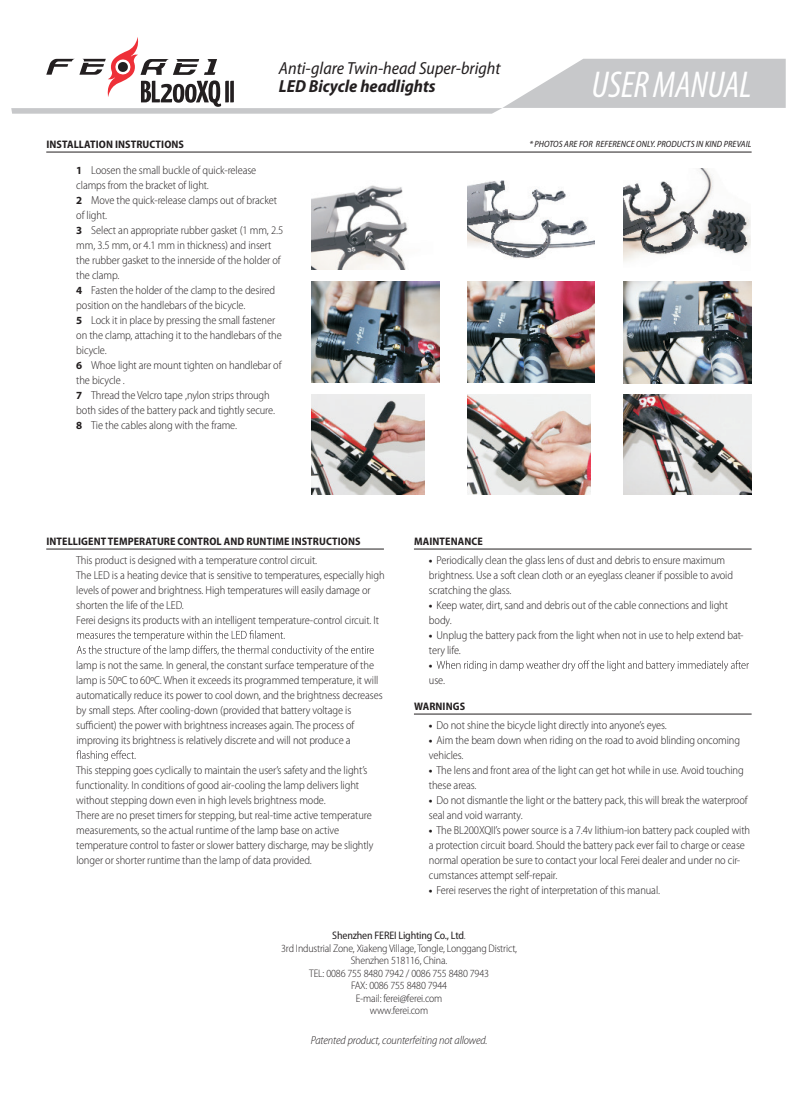
<style>
.page{position:relative;width:797px;height:1105px;background:#fff}
.page>*{position:absolute;margin:0;border:0;box-sizing:border-box;transform-origin:0 0}
.t1{font:italic condensed 37.5px "Myriad Pro";letter-spacing:-.005em;color:#fff}
.t2{font:italic semi-condensed 17.5px "Myriad Pro";color:#231f20}
.t3{font:italic 700 semi-condensed 17.5px "Myriad Pro";color:#231f20}
.t4{font:300 semi-condensed 11.5px/15px "Myriad Pro";letter-spacing:-.01em;color:#231f20}
.t5{font:italic 300 semi-condensed 11.5px "Myriad Pro";letter-spacing:-.01em;color:#231f20}
.t6{font:300 semi-condensed 11px/12.5px "Myriad Pro";letter-spacing:-.015em;color:#231f20;text-align:center}
.t7{font:700 semi-condensed 11px "Myriad Pro";letter-spacing:.01em;color:#231f20}
.t8{font:700 11px "Myriad Pro";color:#231f20}
.t9{font:italic semi-condensed 9px "Myriad Pro";letter-spacing:.01em;color:#231f20}
.s1{font-weight:700;font-stretch:normal;font-size:11px}
.s2{font-weight:400}
</style>
<div class="page">
<svg style="left:11px;top:59px;width:774px;height:55px"></svg>
<svg style="left:46px;top:37px;width:188px;height:70px"></svg>
<hr style="left:46px;top:549px;width:338px;height:1px;background:#231f20">
<svg style="left:77px;top:630px;width:297px;height:26px"></svg>
<svg style="left:76px;top:750px;width:59px;height:11px"></svg>
<hr style="left:414px;top:549px;width:337px;height:1px;background:#231f20">
<hr style="left:414px;top:714px;width:337px;height:1px;background:#231f20">
<svg style="left:436px;top:660px;width:313px;height:11px"></svg>
<img style="left:311px;top:185px;width:97px;height:85px">
<img style="left:311px;top:282px;width:129px;height:100px">
<img style="left:311px;top:394px;width:113px;height:101px">
<img style="left:467px;top:394px;width:124px;height:101px">
<img style="left:623px;top:394px;width:128px;height:100px">
<img style="left:467px;top:180px;width:128px;height:79px">
<img style="left:623px;top:169px;width:127px;height:93px">
<img style="left:467px;top:282px;width:127px;height:100px">
<img style="left:623px;top:282px;width:128px;height:101px">
<hr style="left:46px;top:152px;width:705px;height:1px;background:#231f20">
<h2 class="t2" style="left:279px;top:58px;width:223px">Anti-glare Twin-head Super-bright</h2>
<h2 class="t3" style="left:279px;top:77px;width:158px">LED Bicycle headlights</h2>
<p class="t7" style="left:46px;top:138px;width:139px">INSTALLATION INSTRUCTIONS</p>
<p class="t4" style="left:76px;top:163px;width:208px"><span class="s1">1</span> Loosen the small buckle of quick-release clamps from the bracket of light.<br><span class="s1">2</span> Move the quick-release clamps out of bracket of light.<br><span class="s1">3</span> Select an appropriate rubber gasket (1 mm, 2.5 mm, 3.5 mm, or 4.1 mm in thickness) and insert the rubber gasket to the innerside of the holder of the clamp.<br><span class="s1">4</span> Fasten the holder of the clamp to the desired position on the handlebars of the bicycle.<br><span class="s1">5</span> Lock it in place by pressing the small fastener on the clamp, attaching it to the handlebars of the bicycle.<br><span class="s1">6</span> Whoe light are mount tighten on handlebar of the bicycle .<br><span class="s1">7</span> Thread the Velcro tape ,nylon strips through both sides of the battery pack and tightly secure.<br><span class="s1">8</span> Tie the cables along with the frame.</p>
<h1 class="t1" style="left:591px;top:62px;width:161px">USER MANUAL</h1>
<p class="t9" style="left:529px;top:139px;width:224px">* PHOTOS ARE FOR REFERENCE ONLY. PRODUCTS IN KIND PREVAIL</p>
<p class="t7" style="left:46px;top:535px;width:316px">INTELLIGENT TEMPERATURE CONTROL AND RUNTIME INSTRUCTIONS</p>
<p class="t4" style="left:76px;top:553px;width:310px">This product is designed with a temperature control circuit.<br>The LED is a heating device that is sensitive to temperatures, especially high levels of power and brightness. High temperatures will easily damage or shorten the life of the LED.<br>Ferei designs its products with an intelligent temperature-control circuit. It</p>
<p class="t4" style="left:76px;top:658px;width:308px">lamp is not the same. In general, the constant surface temperature of the lamp is 50ºC to 60ºC.When it exceeds its programmed temperature, it will automatically reduce its power to cool down, and the brightness decreases by small steps. After cooling-down (provided that battery voltage is sufficient) the power with brightness increases again. The process of improving its brightness is relatively discrete and will not produce a</p>
<p class="t4" style="left:76px;top:763px;width:299px">This stepping goes cyclically to maintain the user’s safety and the light’s functionality. In conditions of good air-cooling the lamp delivers light without stepping down even in high levels brightness mode.<br>There are no preset timers for stepping, but real-time active temperature measurements, so the actual runtime of the lamp base on active temperature control to faster or slower battery discharge, may be slightly longer or shorter runtime than the lamp of data provided.</p>
<p class="t7" style="left:414px;top:535px;width:70px">MAINTENANCE</p>
<p class="t4" style="left:429px;top:553px;width:306px"><span class="s1">•</span> Periodically clean the glass lens of dust and debris to ensure maximum brightness. Use a soft clean cloth or an eyeglass cleaner if possible to avoid scratching the glass.</p>
<p class="t4" style="left:429px;top:598px;width:300px"><span class="s1">•</span> Keep water, dirt, sand and debris out of the cable connections and light body.</p>
<p class="t4" style="left:429px;top:628px;width:316px"><span class="s1">•</span> Unplug the battery pack from the light when not in use to help extend bat&shy;tery life.</p>
<p class="t8" style="left:429px;top:658px;width:5px">•</p>
<p class="t4" style="left:429px;top:673px;width:18px">use.</p>
<p class="t7" style="left:414px;top:700px;width:53px">WARNINGS</p>
<p class="t4" style="left:429px;top:718px;width:239px"><span class="s1">•</span> Do not shine the bicycle light directly into anyone’s eyes.</p>
<p class="t4" style="left:429px;top:733px;width:312px"><span class="s1">•</span> Aim the beam down when riding on the road to avoid blinding oncoming vehicles.</p>
<p class="t4" style="left:429px;top:763px;width:316px"><span class="s1">•</span> The lens and front area of the light can get hot while in use. Avoid touching these areas.</p>
<p class="t4" style="left:429px;top:793px;width:320px"><span class="s1">•</span> Do not dismantle the light or the battery pack, this will break the waterproof seal and void warranty.</p>
<p class="t4" style="left:429px;top:823px;width:323px"><span class="s1">•</span> The BL200XQII’s power source is a 7.4v lithium-ion battery pack coupled with a protection circuit board. Should the battery pack ever fail to charge or cease normal operation be sure to contact your local Ferei dealer and under no cir&shy;cumstances attempt self-repair.</p>
<p class="t4" style="left:429px;top:883px;width:233px"><span class="s1">•</span> Ferei reserves the right of interpretation of this manual.</p>
<p class="t6" style="left:281px;top:929px;width:237px"><span class="s2">Shenzhen FEREI Lighting Co., Ltd</span>.<br>3rd Industrial Zone, Xiakeng Village, Tongle, Longgang District, Shenzhen 518116, China.<br>TEL: 0086 755 8480 7942 / 0086 755 8480 7943<br>FAX: 0086 755 8480 7944<br>E-mail: ferei@ferei.com<br>www.ferei.com</p>
<p class="t5" style="left:311px;top:1034px;width:178px">Patented product, counterfeiting not allowed.</p>
</div>
